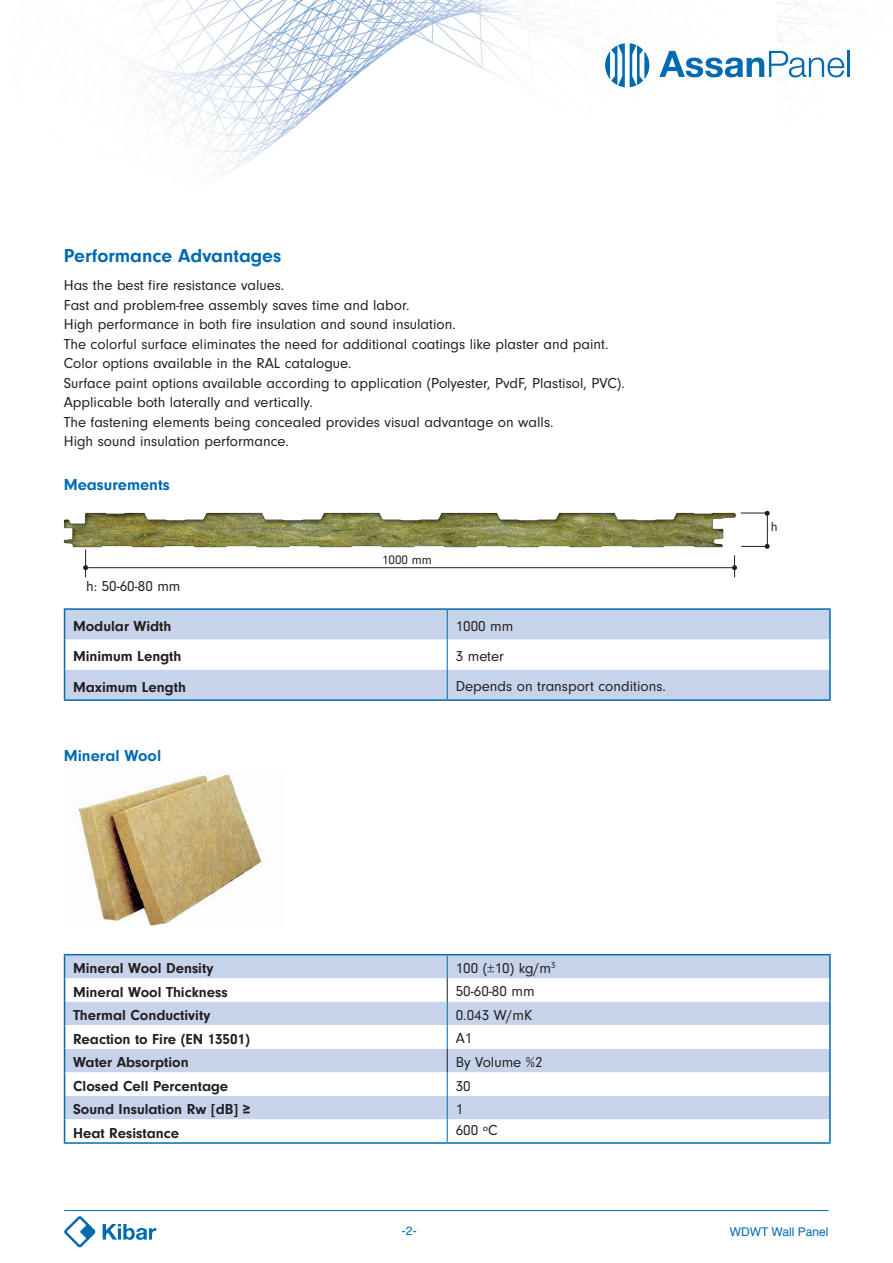
<style>
.page{position:relative;width:893px;height:1263px;background:#fff}
.page>*{position:absolute;margin:0;border:0;box-sizing:border-box;transform-origin:0 0}
.t1{font:700 19.5px "Neuzeit Gro";color:#016ab0}
.t2{font:700 16.5px "Neuzeit Gro";color:#016ab0}
.t3{font:15px/19.5px "Neuzeit Gro";color:#231f20}
.t4{font:700 15px "Neuzeit Gro";color:#231f20}
.t5{font:13.5px "Neuzeit Gro";color:#231f20}
.t6{font:13.05px "Neuzeit Gro";color:#231f20}
.t7{font:12px "Helvetica";color:#016ab0}
</style>
<div class="page">
<img style="left:63px;top:0;width:787px;height:1248px">
<svg style="left:65px;top:610px;width:764px;height:89px;fill:#c7d3ea"></svg>
<hr style="left:64px;top:608px;width:383px;height:2px;background:#016ab0">
<svg style="left:64px;top:610px;width:1px;height:29px"></svg>
<hr style="left:447px;top:608px;width:384px;height:2px;background:#016ab0">
<hr style="left:829px;top:610px;width:2px;height:29px;background:#016ab0">
<hr style="left:64px;top:639px;width:1px;height:31px;background:#016ab0">
<hr style="left:829px;top:639px;width:2px;height:31px;background:#016ab0">
<svg style="left:64px;top:670px;width:1px;height:29px"></svg>
<hr style="left:829px;top:670px;width:2px;height:29px;background:#016ab0">
<hr style="left:64px;top:699px;width:383px;height:2px;background:#016ab0">
<hr style="left:447px;top:699px;width:384px;height:2px;background:#016ab0">
<svg style="left:447px;top:610px;width:1px;height:29px"></svg>
<hr style="left:447px;top:639px;width:1px;height:31px;background:#016ab0">
<svg style="left:447px;top:670px;width:1px;height:29px"></svg>
<svg style="left:65px;top:955px;width:764px;height:70px;fill:#c7d3ea"></svg>
<svg style="left:65px;top:1025px;width:764px;height:117px"></svg>
<hr style="left:64px;top:954px;width:383px;height:1px;background:#016ab0">
<hr style="left:447px;top:954px;width:384px;height:1px;background:#016ab0">
<hr style="left:829px;top:955px;width:2px;height:23px;background:#016ab0">
<hr style="left:829px;top:978px;width:2px;height:24px;background:#016ab0">
<hr style="left:829px;top:1002px;width:2px;height:23px;background:#016ab0">
<hr style="left:829px;top:1025px;width:2px;height:24px;background:#016ab0">
<hr style="left:829px;top:1049px;width:2px;height:23px;background:#016ab0">
<hr style="left:829px;top:1072px;width:2px;height:24px;background:#016ab0">
<hr style="left:829px;top:1096px;width:2px;height:23px;background:#016ab0">
<svg style="left:64px;top:955px;width:1px;height:187px"></svg>
<hr style="left:829px;top:1119px;width:2px;height:23px;background:#016ab0">
<hr style="left:64px;top:1142px;width:383px;height:2px;background:#016ab0">
<hr style="left:447px;top:1142px;width:384px;height:2px;background:#016ab0">
<svg style="left:447px;top:955px;width:1px;height:187px"></svg>
<svg style="left:605px;top:43px;width:44px;height:44px"></svg>
<svg style="left:659px;top:51px;width:185px;height:26px"></svg>
<hr style="left:847px;top:51px;width:3px;height:26px;background:#016ab0">
<hr style="left:85px;top:567px;width:649px;height:1px;background:#231f20">
<svg style="left:83px;top:551px;width:5px;height:26px"></svg>
<svg style="left:732px;top:555px;width:5px;height:22px"></svg>
<hr style="left:767px;top:513px;width:1px;height:34px;background:#231f20">
<svg style="left:741px;top:544px;width:29px;height:5px"></svg>
<svg style="left:741px;top:511px;width:29px;height:5px"></svg>
<svg style="left:103px;top:1224px;width:53px;height:16px"></svg>
<svg style="left:64px;top:1216px;width:32px;height:31px"></svg>
<hr style="left:64px;top:1210px;width:764px;height:1px;background:#016ab0">
<img style="left:63px;top:506px;width:676px;height:45px">
<img style="left:65px;top:772px;width:219px;height:153px">
<h1 class="t1" style="left:64px;top:244px;width:219px">Performance Advantages</h1>
<p class="t3" style="left:64px;top:276px;width:563px">Has the best fire resistance values.<br>Fast and problem-free assembly saves time and labor.<br>High performance in both fire insulation and sound insulation.<br>The colorful surface eliminates the need for additional coatings like plaster and paint.<br>Color options available in the RAL catalogue.<br>Surface paint options available according to application (Polyester, PvdF, Plastisol, PVC).<br>Applicable both laterally and vertically.<br>The fastening elements being concealed provides visual advantage on walls.<br>High sound insulation performance.</p>
<p class="t2" style="left:64px;top:475px;width:107px">Measurements</p>
<p class="t3" style="left:86px;top:576px;width:96px">h: 50-60-80 mm</p>
<p class="t6" style="left:382px;top:553px;width:51px">1000 mm</p>
<p class="t4" style="left:73px;top:617px;width:100px">Modular Width</p>
<p class="t3" style="left:456px;top:616px;width:59px">1000 mm</p>
<p class="t4" style="left:73px;top:648px;width:110px">Minimum Length</p>
<p class="t3" style="left:456px;top:646px;width:50px">3 meter</p>
<p class="t4" style="left:73px;top:678px;width:114px">Maximum Length</p>
<p class="t3" style="left:456px;top:677px;width:212px">Depends on transport conditions.</p>
<p class="t2" style="left:64px;top:746px;width:99px">Mineral Wool</p>
<p class="t4" style="left:73px;top:960px;width:142px">Mineral Wool Density</p>
<p class="t3" style="left:456px;top:958px;width:101px">100 (±10) kg/m<sup>3</sup></p>
<p class="t4" style="left:73px;top:983px;width:156px">Mineral Wool Thickness</p>
<p class="t3" style="left:456px;top:982px;width:80px">50-60-80 mm</p>
<p class="t4" style="left:73px;top:1007px;width:139px">Thermal Conductivity</p>
<p class="t3" style="left:456px;top:1005px;width:78px">0.043 W/mK</p>
<p class="t4" style="left:73px;top:1030px;width:178px">Reaction to Fire (EN 13501)</p>
<p class="t3" style="left:456px;top:1029px;width:18px">A1</p>
<p class="t4" style="left:73px;top:1054px;width:117px">Water Absorption</p>
<p class="t3" style="left:456px;top:1052px;width:88px">By Volume %2</p>
<p class="t4" style="left:73px;top:1077px;width:157px">Closed Cell Percentage</p>
<p class="t3" style="left:456px;top:1076px;width:16px">30</p>
<p class="t4" style="left:73px;top:1101px;width:179px">Sound Insulation Rw [dB] ≥</p>
<p class="t3" style="left:456px;top:1100px;width:9px">1</p>
<p class="t4" style="left:73px;top:1124px;width:108px">Heat Resistance</p>
<p class="t3" style="left:456px;top:1120px;width:43px">600 ºC</p>
<p class="t5" style="left:771px;top:519px;width:8px">h</p>
<p class="t7" style="left:402px;top:1221px;width:16px">-2-</p>
<p class="t7" style="left:730px;top:1222px;width:100px">WDWT Wall Panel</p>
</div>
